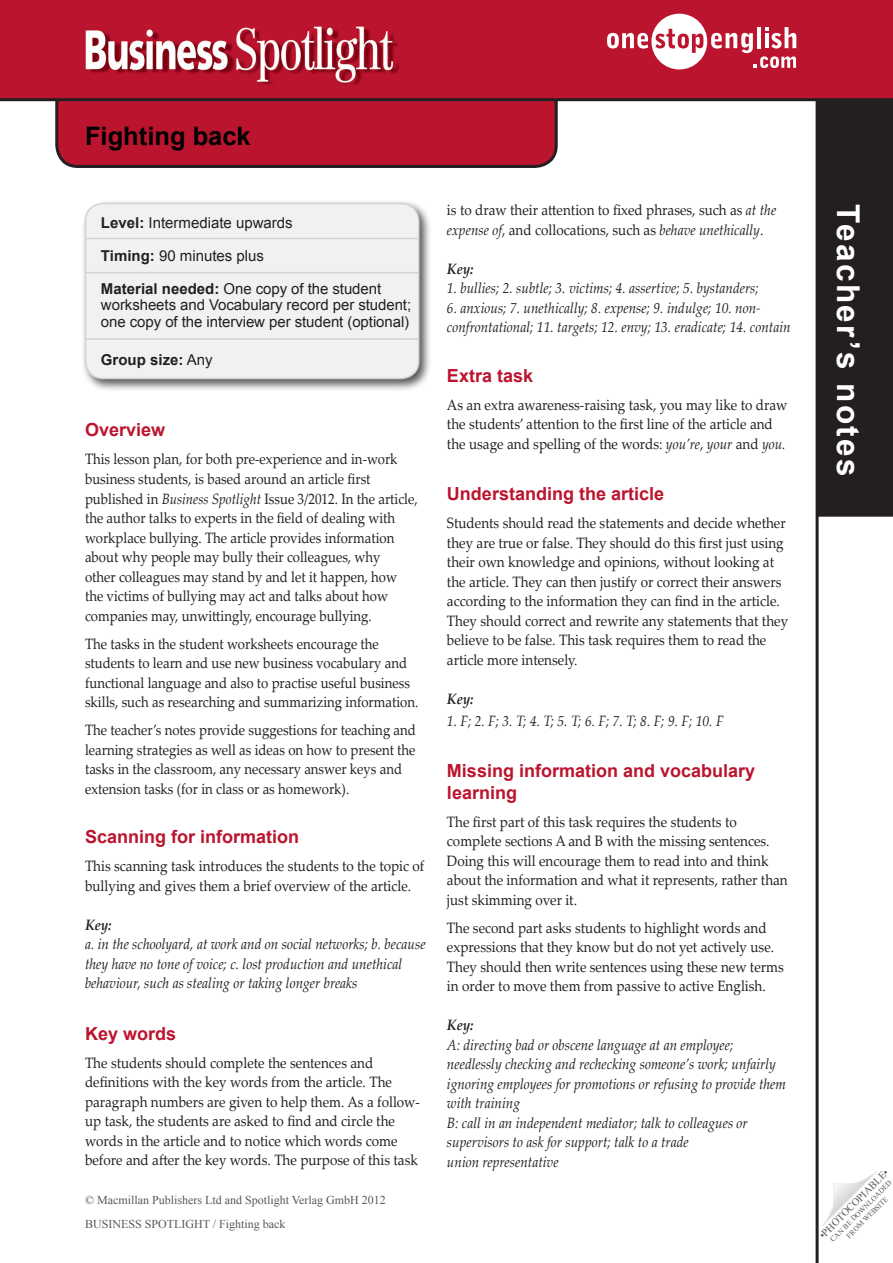
<style>
.page{position:relative;width:893px;height:1263px;background:#fff}
.page>*{position:absolute;margin:0;border:0;box-sizing:border-box;transform-origin:0 0}
.t1{font:700 31.5px "Arial";letter-spacing:.08em;color:#fff}
.t2{font:700 25.5px "Arial";color:#000}
.Teacher_s_notes_font{font:700 18px/21.6px "Arial";color:#bb142e}
.t3{font:15px/19.5px "Palatino Linotype";color:#231f20;scale:.9 1}
.t4{font:15px/19.5px "Palatino Linotype";color:#231f20;scale:.88 1}
.Teacher_s_notes_font-2{font:italic 15px/19.5px "Palatino Linotype";color:#231f20;scale:.9 1}
.t5{font:15px/16.5px "Arial";letter-spacing:-.005em;color:#231f20}
.Teacher_s_notes_font-3{font:italic 700 15px "Palatino Linotype";color:#231f20;scale:.9 1}
.t6{font:700 15px "Arial";color:#231f20}
.t7{font:12px "Times New Roman";color:#57585a}
.t8{font:10.5px "Times New Roman";color:#57585a}
.t9{font:7.5px "Times New Roman";color:#57585a}
.s1{font-weight:700}
.s2{font-weight:400}
.s3{font-style:italic}
</style>
<div class="page">
<div style="left:57px;top:2px;width:499px;height:164px;background:#bb142e;border-radius:21px"></div>
<div style="left:55px;top:0;width:503px;height:168px;border:3px solid #231f20;border-radius:21px"></div>
<div style="left:0;top:0;width:893px;height:100px;background:#bb142e"></div>
<img style="left:85px;top:26px;width:314px;height:59px">
<svg style="left:607px;top:14px;width:189px;height:55px"></svg>
<hr style="left:816px;top:101px;width:3px;height:1162px;background:#231f20">
<svg style="left:822px;top:1171px;width:55px;height:55px"></svg>
<div style="left:81px;top:199px;width:351px;height:193px;background:#231f20;opacity:.75"></div>
<div style="left:85px;top:204px;width:334px;height:174px;background:#f0f1f2;border-radius:18px"></div>
<div style="left:85px;top:203px;width:335px;height:176px;border:2px solid #d1d2d4;border-radius:18px"></div>
<hr style="left:85px;top:238px;width:333px;height:1px;background:#d1d2d4">
<hr style="left:85px;top:272px;width:334px;height:1px;background:#d1d2d4">
<hr style="left:85px;top:338px;width:334px;height:2px;background:#d1d2d4">
<div style="left:818px;top:100px;width:74px;height:416px;background:#231f20"></div>
<div style="left:817px;top:100px;width:76px;height:417px;border:2px solid #231f20"></div>
<hr style="left:0;top:98px;width:893px;height:3px;background:#231f20">
<p class="t2" style="left:85px;top:119px;width:167px">Fighting back</p>
<p class="t5" style="left:101px;top:214px;width:193px"><span class="s1">Level:</span> Intermediate upwards</p>
<p class="t5" style="left:101px;top:247px;width:165px"><span class="s1">Timing:</span> 90 minutes plus</p>
<p class="t5" style="left:101px;top:280px;width:312px"><span class="s1">Material needed:</span> One copy of the student worksheets and Vocabulary record per student; one copy of the interview per student (optional)</p>
<p class="t6" style="left:101px;top:350px;width:113px">Group size: <span class="s2">Any</span></p>
<p class="Teacher_s_notes_font" style="left:85px;top:420px;width:82px">Overview</p>
<p class="t4" style="left:85px;top:449px;width:380px">This lesson plan, for both pre-experience and in-work business students, is based around an article first published in <span class="s3">Business Spotlight</span> Issue 3/2012. In the article, the author talks to experts in the field of dealing with workplace bullying. The article provides information about why people may bully their colleagues, why<br>other colleagues may stand by and let it happen, how the victims of bullying may act and talks about how companies may, unwittingly, encourage bullying.</p>
<p class="t4" style="left:85px;top:633px;width:380px">The tasks in the student worksheets encourage the students to learn and use new business vocabulary and functional language and also to practise useful business skills, such as researching and summarizing information.</p>
<p class="t4" style="left:85px;top:720px;width:378px">The teacher’s notes provide suggestions for teaching and learning strategies as well as ideas on how to present the tasks in the classroom, any necessary answer keys and extension tasks (for in class or as homework).</p>
<p class="Teacher_s_notes_font" style="left:85px;top:827px;width:216px">Scanning for information</p>
<p class="t3" style="left:85px;top:856px;width:379px">This scanning task introduces the students to the topic of bullying and gives them a brief overview of the article.</p>
<p class="Teacher_s_notes_font-3" style="left:85px;top:914px;width:31px">Key:</p>
<p class="Teacher_s_notes_font-2" style="left:85px;top:934px;width:380px">a. in the schoolyard, at work and on social networks; b. because they have no tone of voice; c. lost production and unethical behaviour, such as stealing or taking longer breaks</p>
<p class="Teacher_s_notes_font" style="left:85px;top:1023px;width:93px">Key words</p>
<p class="t3" style="left:85px;top:1052px;width:374px">The students should complete the sentences and definitions with the key words from the article. The paragraph numbers are given to help them. As a follow&shy;up task, the students are asked to find and circle the words in the article and to notice which words come before and after the key words. The purpose of this task</p>
<p class="t7" style="left:85px;top:1192px;width:302px">© Macmillan Publishers Ltd and Spotlight Verlag GmbH 2012</p>
<p class="t7" style="left:85px;top:1215px;width:202px">BUSINESS SPOTLIGHT / Fighting back</p>
<p class="t3" style="left:447px;top:200px;width:367px">is to draw their attention to fixed phrases, such as <span class="s3">at the expense of</span>, and collocations, such as <span class="s3">behave unethically</span>.</p>
<p class="Teacher_s_notes_font-3" style="left:447px;top:258px;width:31px">Key:</p>
<p class="Teacher_s_notes_font-2" style="left:447px;top:278px;width:348px">1. bullies; 2. subtle; 3. victims; 4. assertive; 5. bystanders;</p>
<p class="Teacher_s_notes_font-2" style="left:447px;top:297px;width:383px">6. anxious; 7. unethically; 8. expense; 9. indulge; 10. non&shy;confrontational; 11. targets; 12. envy; 13. eradicate; 14. contain</p>
<p class="Teacher_s_notes_font" style="left:447px;top:365px;width:88px">Extra task</p>
<p class="t3" style="left:447px;top:394px;width:380px">As an extra awareness-raising task, you may like to draw the students’ attention to the first line of the article and the usage and spelling of the words: <span class="s3">you’re</span>, <span class="s3">your</span> and <span class="s3">you.</span></p>
<p class="Teacher_s_notes_font" style="left:447px;top:484px;width:219px">Understanding the article</p>
<p class="t3" style="left:447px;top:513px;width:381px">Students should read the statements and decide whether they are true or false. They should do this first just using their own knowledge and opinions, without looking at the article. They can then justify or correct their answers according to the information they can find in the article.<br>They should correct and rewrite any statements that they believe to be false. This task requires them to read the article more intensely.</p>
<p class="Teacher_s_notes_font-3" style="left:447px;top:688px;width:31px">Key:</p>
<p class="Teacher_s_notes_font-2" style="left:447px;top:710px;width:309px">1. F; 2. F; 3. T; 4. T; 5. T; 6. F; 7. T; 8. F; 9. F; 10. F</p>
<p class="Teacher_s_notes_font" style="left:447px;top:761px;width:310px">Missing information and vocabulary learning</p>
<p class="t3" style="left:447px;top:811px;width:380px">The first part of this task requires the students to complete sections A and B with the missing sentences.<br>Doing this will encourage them to read into and think about the information and what it represents, rather than just skimming over it.</p>
<p class="t3" style="left:447px;top:917px;width:376px">The second part asks students to highlight words and expressions that they know but do not yet actively use.<br>They should then write sentences using these new terms in order to move them from passive to active English.</p>
<p class="Teacher_s_notes_font-3" style="left:447px;top:1015px;width:31px">Key:</p>
<p class="Teacher_s_notes_font-2" style="left:447px;top:1034px;width:378px">A: directing bad or obscene language at an employee; needlessly checking and rechecking someone’s work; unfairly ignoring employees for promotions or refusing to provide them with training</p>
<p class="Teacher_s_notes_font-2" style="left:447px;top:1112px;width:336px">B: call in an independent mediator; talk to colleagues or supervisors to ask for support; talk to a trade<br>union representative</p>
<p class="t1" style="left:869px;top:204px;width:274px;rotate:90deg">Teacher’s notes</p>
<p class="t8" style="left:816px;top:1232px;width:95px;rotate:-45deg">•PHOTOCOPIABLE•</p>
<p class="t9" style="left:828px;top:1237px;width:85px;rotate:-45deg">CAN BE DOWNLOADED</p>
<p class="t9" style="left:844px;top:1233px;width:57px;rotate:-45deg">FROM WEBSITE</p>
</div>
